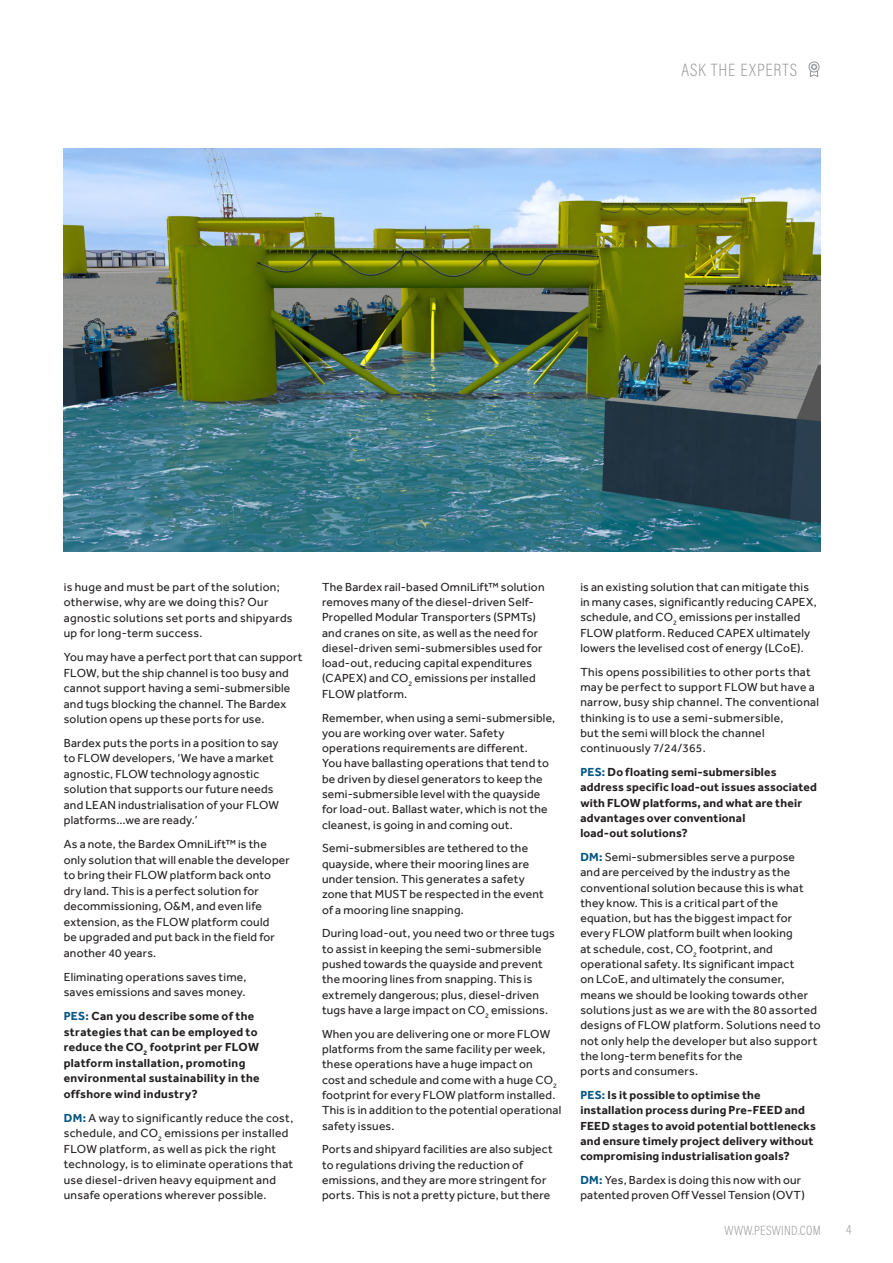
<style>
.page{position:relative;width:893px;height:1263px;background:#fff}
.page>*{position:absolute;margin:0;border:0;box-sizing:border-box;transform-origin:0 0}
.Page_head_2015{font:200 18px "Acumin Pro Cond";letter-spacing:.06em;color:#939598}
.t1{font:200 13.5px "Acumin Pro Cond";letter-spacing:.025em;color:#939598}
.Body_Copy_2015{font:12px/15.3px "Effra";letter-spacing:.02em;color:#231f20}
.Body_Copy_2015-2{font:700 12px/15.3px "Effra";letter-spacing:.015em;color:#231f20}
.s1{color:#035684}
.s2{font-weight:700;color:#035684}
</style>
<div class="page">
<div style="left:809px;top:62px;width:10px;height:10px;border:1px solid #939598;border-radius:50%"></div>
<svg style="left:809px;top:63px;width:10px;height:14px"></svg>
<img style="left:64px;top:149px;width:757px;height:403px">
<p class="Page_head_2015" style="left:681px;top:58px;width:117px">ASK THE EXPERTS</p>
<p class="Body_Copy_2015" style="left:64px;top:579px;width:230px">is huge and must be part of the solution; otherwise, why are we doing this? Our agnostic solutions set ports and shipyards up for long-term success.</p>
<p class="Body_Copy_2015" style="left:64px;top:649px;width:240px">You may have a perfect port that can support FLOW, but the ship channel is too busy and cannot support having a semi-submersible and tugs blocking the channel. The Bardex solution opens up these ports for use.</p>
<p class="Body_Copy_2015" style="left:64px;top:735px;width:217px">Bardex puts the ports in a position to say to FLOW developers, ‘We have a market agnostic, FLOW technology agnostic solution that supports our future needs and LEAN industrialisation of your FLOW platforms…we are ready.’</p>
<p class="Body_Copy_2015" style="left:64px;top:836px;width:228px">As a note, the Bardex OmniLift™ is the only solution that will enable the developer to bring their FLOW platform back onto dry land. This is a perfect solution for decommissioning, O&amp;M, and even life extension, as the FLOW platform could<br>be upgraded and put back in the field for another 40 years.</p>
<p class="Body_Copy_2015" style="left:64px;top:969px;width:184px">Eliminating operations saves time, saves emissions and saves money.</p>
<p class="Body_Copy_2015-2" style="left:64px;top:1008px;width:197px"><span class="s1">PES:</span> Can you describe some of the strategies that can be employed to reduce the CO<sub>2</sub> footprint per FLOW platform installation, promoting environmental sustainability in the offshore wind industry?</p>
<p class="Body_Copy_2015" style="left:64px;top:1110px;width:231px"><span class="s2">DM:</span> A way to significantly reduce the cost, schedule, and CO<sub>2</sub> emissions per installed FLOW platform, as well as pick the right technology, is to eliminate operations that use diesel-driven heavy equipment and unsafe operations wherever possible.</p>
<p class="Body_Copy_2015" style="left:322px;top:579px;width:224px">The Bardex rail-based OmniLift™ solution removes many of the diesel-driven Self-Propelled Modular Transporters (SPMTs) and cranes on site, as well as the need for diesel-driven semi-submersibles used for load-out, reducing capital expenditures (CAPEX) and CO<sub>2</sub> emissions per installed FLOW platform.</p>
<p class="Body_Copy_2015" style="left:322px;top:710px;width:235px">Remember, when using a semi-submersible, you are working over water. Safety operations requirements are different.<br>You have ballasting operations that tend to be driven by diesel generators to keep the semi-submersible level with the quayside for load-out. Ballast water, which is not the cleanest, is going in and coming out.</p>
<p class="Body_Copy_2015" style="left:322px;top:841px;width:223px">Semi-submersibles are tethered to the quayside, where their mooring lines are under tension. This generates a safety zone that MUST be respected in the event of a mooring line snapping.</p>
<p class="Body_Copy_2015" style="left:322px;top:925px;width:234px">During load-out, you need two or three tugs to assist in keeping the semi-submersible pushed towards the quayside and prevent the mooring lines from snapping. This is extremely dangerous; plus, diesel-driven tugs have a large impact on CO<sub>2</sub> emissions.</p>
<p class="Body_Copy_2015" style="left:322px;top:1026px;width:241px">When you are delivering one or more FLOW platforms from the same facility per week, these operations have a huge impact on<br>cost and schedule and come with a huge CO<sub>2 </sub>footprint for every FLOW platform installed.<br>This is in addition to the potential operational safety issues.</p>
<p class="Body_Copy_2015" style="left:322px;top:1141px;width:232px">Ports and shipyard facilities are also subject to regulations driving the reduction of emissions, and they are more stringent for ports. This is not a pretty picture, but there</p>
<p class="Body_Copy_2015" style="left:580px;top:579px;width:238px">is an existing solution that can mitigate this in many cases, significantly reducing CAPEX, schedule, and CO<sub>2</sub> emissions per installed FLOW platform. Reduced CAPEX ultimately lowers the levelised cost of energy (LCoE).</p>
<p class="Body_Copy_2015" style="left:580px;top:664px;width:240px">This opens possibilities to other ports that may be perfect to support FLOW but have a narrow, busy ship channel. The conventional thinking is to use a semi-submersible,<br>but the semi will block the channel continuously 7/24/365.</p>
<p class="Body_Copy_2015-2" style="left:580px;top:764px;width:238px"><span class="s1">PES:</span> Do floating semi-submersibles address specific load-out issues associated with FLOW platforms, and what are their advantages over conventional<br>load-out solutions?</p>
<p class="Body_Copy_2015" style="left:580px;top:849px;width:242px"><span class="s2">DM:</span> Semi-submersibles serve a purpose<br>and are perceived by the industry as the conventional solution because this is what they know. This is a critical part of the equation, but has the biggest impact for every FLOW platform built when looking<br>at schedule, cost, CO<sub>2</sub> footprint, and operational safety. Its significant impact<br>on LCoE, and ultimately the consumer, means we should be looking towards other solutions just as we are with the 80 assorted designs of FLOW platform. Solutions need to not only help the developer but also support the long-term benefits for the<br>ports and consumers.</p>
<p class="Body_Copy_2015-2" style="left:580px;top:1087px;width:237px"><span class="s1">PES:</span> Is it possible to optimise the installation process during Pre-FEED and FEED stages to avoid potential bottlenecks and ensure timely project delivery without compromising industrialisation goals?</p>
<p class="Body_Copy_2015" style="left:580px;top:1172px;width:226px"><span class="s2">DM:</span> Yes, Bardex is doing this now with our patented proven Off Vessel Tension (OVT)</p>
<p class="t1" style="left:724px;top:1222px;width:98px">WWW.PESWIND.COM</p>
<p class="t1" style="left:846px;top:1221px;width:7px">4</p>
</div>
